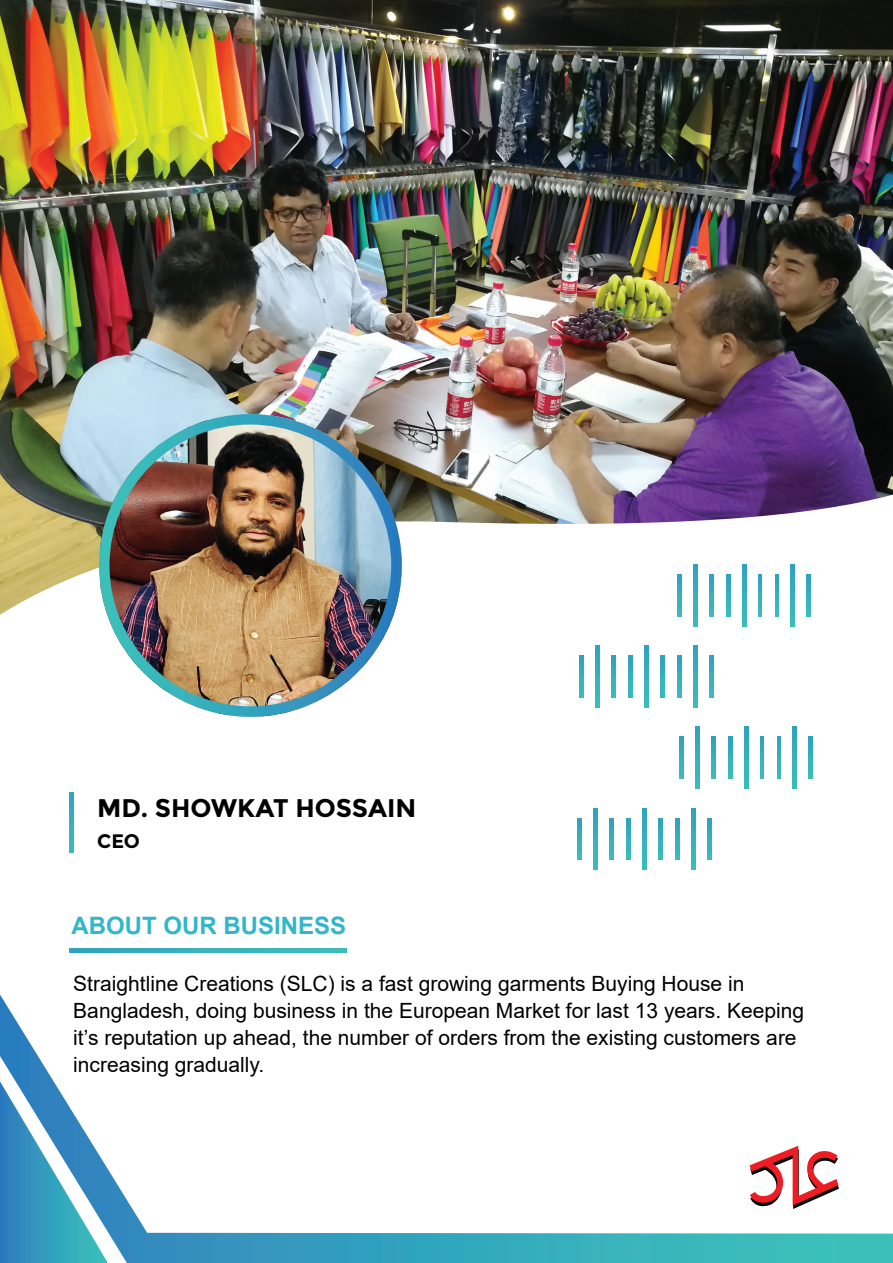
<style>
.page{position:relative;width:893px;height:1263px;background:#fff}
.page>*{position:absolute;margin:0;border:0;box-sizing:border-box;transform-origin:0 0}
.t1{font:700 25.5px "Montserrat";color:#000}
.t2{font:700 24px "Arial";color:#31b7c8}
.t3{font:21px/27px "Arial";color:#000}
.t4{font:700 19.5px "Montserrat";color:#000}
</style>
<div class="page">
<img style="left:0;top:0;width:893px;height:615px">
<img style="left:100px;top:414px;width:302px;height:253px">
<img style="left:138px;top:666px;width:225px;height:50px">
<div style="left:99px;top:414px;width:303px;height:303px;border:10px solid #fff;border-radius:50%"></div>
<svg style="left:677px;top:574px;width:4px;height:42px"></svg>
<svg style="left:693px;top:564px;width:4px;height:62px"></svg>
<svg style="left:709px;top:574px;width:4px;height:42px"></svg>
<svg style="left:726px;top:574px;width:4px;height:42px"></svg>
<svg style="left:742px;top:564px;width:4px;height:62px"></svg>
<svg style="left:758px;top:574px;width:4px;height:42px"></svg>
<svg style="left:775px;top:574px;width:4px;height:42px"></svg>
<svg style="left:791px;top:564px;width:4px;height:62px"></svg>
<svg style="left:807px;top:574px;width:4px;height:42px"></svg>
<svg style="left:580px;top:655px;width:4px;height:42px"></svg>
<svg style="left:596px;top:645px;width:4px;height:62px"></svg>
<svg style="left:612px;top:655px;width:4px;height:42px"></svg>
<svg style="left:629px;top:655px;width:4px;height:42px"></svg>
<svg style="left:645px;top:645px;width:3px;height:62px"></svg>
<svg style="left:660px;top:655px;width:4px;height:42px"></svg>
<svg style="left:677px;top:655px;width:4px;height:42px"></svg>
<svg style="left:693px;top:645px;width:4px;height:62px"></svg>
<svg style="left:709px;top:655px;width:4px;height:42px"></svg>
<svg style="left:679px;top:737px;width:4px;height:41px"></svg>
<svg style="left:695px;top:727px;width:4px;height:62px"></svg>
<svg style="left:711px;top:737px;width:4px;height:41px"></svg>
<svg style="left:728px;top:737px;width:4px;height:41px"></svg>
<svg style="left:744px;top:727px;width:4px;height:62px"></svg>
<svg style="left:760px;top:737px;width:4px;height:41px"></svg>
<svg style="left:777px;top:737px;width:4px;height:41px"></svg>
<svg style="left:793px;top:727px;width:4px;height:62px"></svg>
<svg style="left:809px;top:737px;width:3px;height:41px"></svg>
<svg style="left:578px;top:818px;width:4px;height:42px"></svg>
<svg style="left:594px;top:808px;width:4px;height:61px"></svg>
<svg style="left:610px;top:818px;width:4px;height:42px"></svg>
<svg style="left:627px;top:818px;width:4px;height:42px"></svg>
<svg style="left:643px;top:808px;width:3px;height:61px"></svg>
<svg style="left:659px;top:818px;width:3px;height:42px"></svg>
<svg style="left:675px;top:818px;width:4px;height:42px"></svg>
<svg style="left:691px;top:808px;width:4px;height:61px"></svg>
<svg style="left:707px;top:818px;width:4px;height:42px"></svg>
<hr style="left:69px;top:792px;width:4px;height:61px;background:#36b0bc">
<svg style="left:69px;top:948px;width:278px;height:4px"></svg>
<svg style="left:0;top:994px;width:892px;height:269px"></svg>
<svg style="left:0;top:1081px;width:108px;height:182px"></svg>
<svg style="left:750px;top:1146px;width:89px;height:63px"></svg>
<svg style="left:892px;top:1233px;width:1px;height:30px"></svg>
<p class="t1" style="left:97px;top:792px;width:321px">MD. SHOWKAT HOSSAIN</p>
<p class="t4" style="left:97px;top:830px;width:44px">CEO</p>
<p class="t2" style="left:71px;top:909px;width:276px">ABOUT OUR BUSINESS</p>
<p class="t3" style="left:73px;top:970px;width:673px">Straightline Creations (SLC) is a fast growing garments Buying House in</p>
<p class="t3" style="left:73px;top:997px;width:732px">Bangladesh, doing business in the European Market for last 13 years. Keeping it’s reputation up ahead, the number of orders from the existing customers are increasing gradually.</p>
</div>
